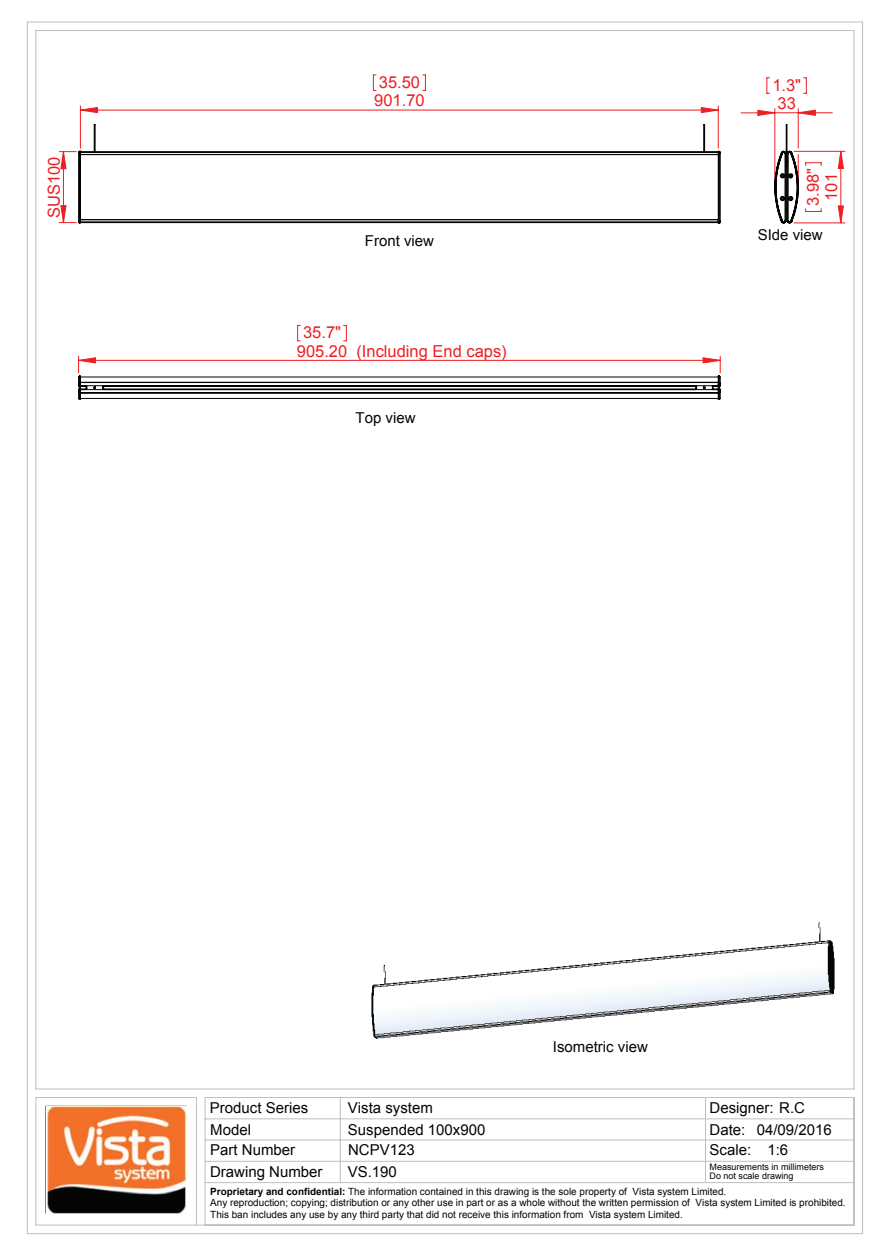
<style>
.page{position:relative;width:893px;height:1259px;background:#fff}
.page>*{position:absolute;margin:0;border:0;box-sizing:border-box;transform-origin:0 0}
.t1{font:16.5px "Arial";color:#ee1f23}
.t2{font:15px/21.6px "Arial";color:#040503}
.t3{font:9.9px/11.6px "Arial";color:#040503}
.t4{font:9px/9px "Arial";color:#040503}
.s1{font-weight:700}
</style>
<div class="page">
<img style="left:26px;top:21px;width:837px;height:1213px">
<img style="left:46px;top:1106px;width:140px;height:107px">
<hr style="left:340px;top:1097px;width:1px;height:85px;background:#c0bfbf">
<hr style="left:27px;top:22px;width:836px;height:1px;background:#c0bfbf">
<hr style="left:27px;top:22px;width:1px;height:1211px;background:#c0bfbf">
<hr style="left:27px;top:1233px;width:836px;height:1px;background:#c0bfbf">
<hr style="left:862px;top:22px;width:1px;height:1211px;background:#c0bfbf">
<hr style="left:196px;top:1097px;width:1px;height:128px;background:#c0bfbf">
<hr style="left:36px;top:1088px;width:818px;height:1px;background:#c0bfbf">
<hr style="left:36px;top:1097px;width:160px;height:1px;background:#c0bfbf">
<hr style="left:205px;top:1097px;width:1px;height:128px;background:#c0bfbf">
<hr style="left:205px;top:1097px;width:649px;height:1px;background:#c0bfbf">
<hr style="left:205px;top:1118px;width:649px;height:1px;background:#c0bfbf">
<hr style="left:205px;top:1139px;width:649px;height:1px;background:#c0bfbf">
<hr style="left:205px;top:1161px;width:649px;height:1px;background:#c0bfbf">
<hr style="left:205px;top:1182px;width:649px;height:1px;background:#c0bfbf">
<hr style="left:705px;top:1097px;width:1px;height:85px;background:#c0bfbf">
<hr style="left:35px;top:31px;width:1px;height:1058px;background:#c0bfbf">
<hr style="left:36px;top:1224px;width:818px;height:1px;background:#c0bfbf">
<hr style="left:854px;top:31px;width:1px;height:1058px;background:#c0bfbf">
<hr style="left:36px;top:30px;width:818px;height:1px;background:#c0bfbf">
<hr style="left:35px;top:1097px;width:1px;height:128px;background:#c0bfbf">
<hr style="left:854px;top:1097px;width:1px;height:128px;background:#c0bfbf">
<svg style="left:373px;top:75px;width:3px;height:16px"></svg>
<svg style="left:423px;top:75px;width:3px;height:16px"></svg>
<hr style="left:718px;top:106px;width:1px;height:42px;background:#ee1f23">
<hr style="left:80px;top:106px;width:1px;height:42px;background:#ee1f23">
<svg style="left:297px;top:325px;width:3px;height:16px"></svg>
<svg style="left:343px;top:325px;width:4px;height:16px"></svg>
<svg style="left:766px;top:77px;width:4px;height:17px"></svg>
<svg style="left:804px;top:77px;width:3px;height:17px"></svg>
<hr style="left:774px;top:109px;width:1px;height:74px;background:#ee1f23">
<hr style="left:798px;top:109px;width:1px;height:39px;background:#ee1f23">
<hr style="left:741px;top:112px;width:34px;height:1px;background:#ee1f23">
<hr style="left:798px;top:112px;width:34px;height:1px;background:#ee1f23">
<hr style="left:794px;top:151px;width:51px;height:1px;background:#ee1f23">
<hr style="left:794px;top:222px;width:51px;height:1px;background:#ee1f23">
<svg style="left:80px;top:107px;width:639px;height:6px"></svg>
<svg style="left:757px;top:109px;width:59px;height:7px"></svg>
<svg style="left:61px;top:151px;width:782px;height:72px"></svg>
<svg style="left:78px;top:124px;width:643px;height:100px"></svg>
<svg style="left:774px;top:124px;width:25px;height:100px"></svg>
<svg style="left:78px;top:356px;width:643px;height:44px"></svg>
<h1 class="t1" style="left:43px;top:218px;width:63px;rotate:-90deg">SUS100</h1>
<h1 class="t1" style="left:379px;top:71px;width:43px">35.50</h1>
<h1 class="t1" style="left:374px;top:90px;width:52px">901.70</h1>
<h2 class="t2" style="left:365px;top:230px;width:71px">Front view</h2>
<h1 class="t1" style="left:303px;top:322px;width:39px">35.7"</h1>
<h1 class="t1" style="left:297px;top:340px;width:211px">905.20 (Including End caps)</h1>
<h2 class="t2" style="left:356px;top:407px;width:61px">Top view</h2>
<h1 class="t1" style="left:772px;top:74px;width:30px">1.3"</h1>
<h1 class="t1" style="left:777px;top:92px;width:20px">33</h1>
<h1 class="t1" style="left:802px;top:206px;width:39px;rotate:-90deg">3.98"</h1>
<h2 class="t2" style="left:758px;top:224px;width:67px">SIde view</h2>
<h1 class="t1" style="left:821px;top:201px;width:29px;rotate:-90deg">101</h1>
<h2 class="t2" style="left:553px;top:1036px;width:97px">Isometric view</h2>
<h2 class="t2" style="left:710px;top:1097px;width:97px">Designer: R.C<br>Date:</h2>
<h2 class="t2" style="left:710px;top:1139px;width:43px">Scale:</h2>
<p class="t4" style="left:710px;top:1162px;width:116px">Measurements in millimeters<br>Do not scale drawing</p>
<h2 class="t2" style="left:210px;top:1097px;width:100px">Product Series<br>Model</h2>
<h2 class="t2" style="left:210px;top:1139px;width:114px">Part Number<br>Drawing Number</h2>
<h2 class="t2" style="left:348px;top:1139px;width:68px">NCPV123</h2>
<h2 class="t2" style="left:348px;top:1097px;width:87px">Vista system</h2>
<h2 class="t2" style="left:348px;top:1119px;width:139px">Suspended 100x900</h2>
<h2 class="t2" style="left:757px;top:1119px;width:76px">04/09/2016</h2>
<h2 class="t2" style="left:767px;top:1139px;width:22px">1:6</h2>
<h2 class="t2" style="left:348px;top:1161px;width:51px">VS.190</h2>
<p class="t3" style="left:210px;top:1185px;width:637px"><span class="s1">Proprietary and confidential:</span> The information contained in this drawing is the sole property of Vista system Limited.<br>Any reproduction; copying; distribution or any other use in part or as a whole without the written permission of Vista system Limited is prohibited.<br>This ban includes any use by any third party that did not receive this information from Vista system Limited.</p>
</div>
